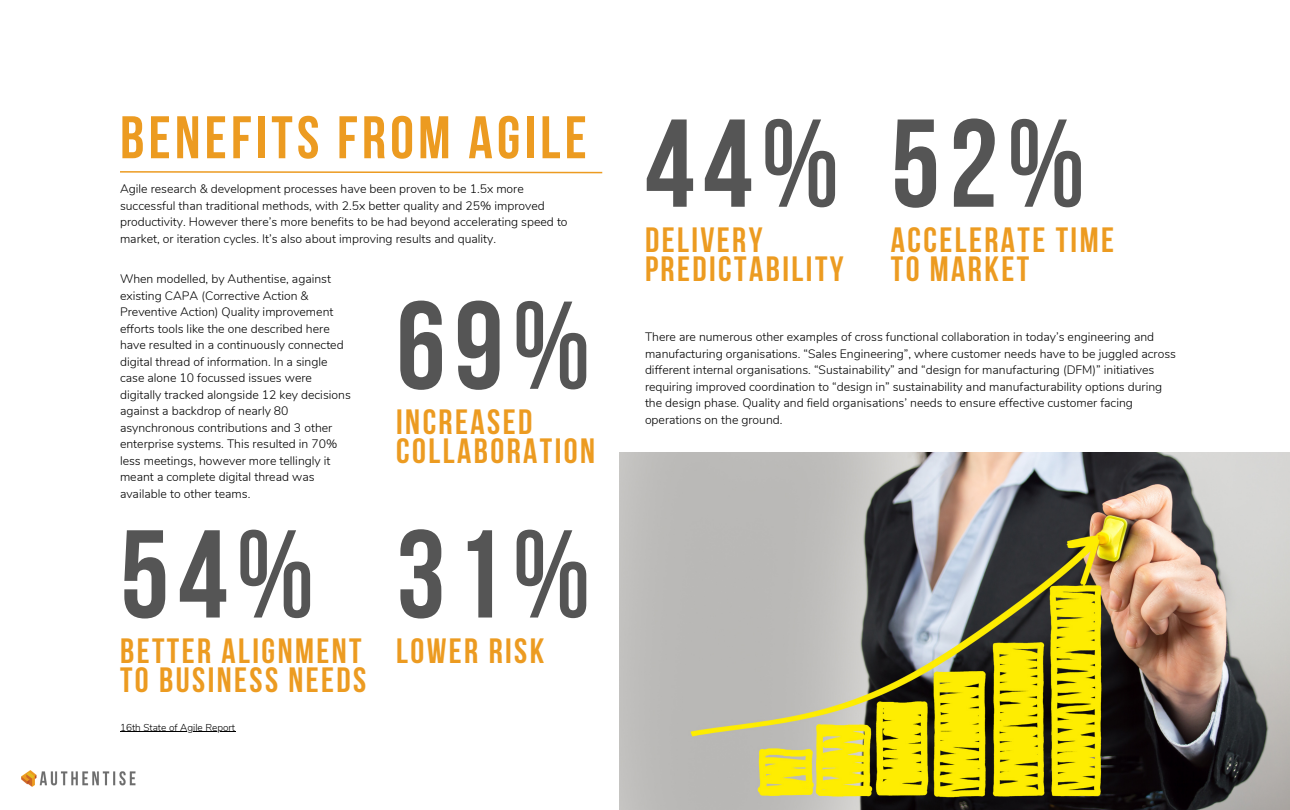
<style>
.page{position:relative;width:1290px;height:810px;background:#fff}
.page>*{position:absolute;margin:0;border:0;box-sizing:border-box;transform-origin:0 0}
.t1{font:700 124.6px "Bebas Neue";letter-spacing:.07em;color:#555}
.t2{font:700 60px "Bebas Neue";letter-spacing:.07em;color:#ec9b21}
.t3{font:700 35px "Bebas Neue";letter-spacing:.07em;color:#ec9b21}
.t4{font:300 12.2px/16.5px "Nunito";color:#000}
.t5{font:300 10px "Nunito";color:#000}
</style>
<div class="page">
<svg style="left:120px;top:171px;width:483px;height:3px"></svg>
<img style="left:21px;top:770px;width:115px;height:17px">
<img style="left:619px;top:452px;width:671px;height:358px">
<hr style="left:120px;top:731px;width:115px;height:1px;background:#000">
<p class="t2" style="left:120px;top:113px;width:468px">BENEFITS FROM AGILE</p>
<p class="t4" style="left:120px;top:181px;width:449px">Agile research &amp; development processes have been proven to be 1.5x more successful than traditional methods, with 2.5x better quality and 25% improved productivity. However there’s more benefits to be had beyond accelerating speed to market, or iteration cycles. It’s also about improving results and quality.</p>
<p class="t4" style="left:120px;top:271px;width:232px">When modelled, by Authentise, against existing CAPA (Corrective Action &amp; Preventive Action) Quality improvement efforts tools like the one described here have resulted in a continuously connected digital thread of information. In a single case alone 10 focussed issues were digitally tracked alongside 12 key decisions against a backdrop of nearly 80 asynchronous contributions and 3 other enterprise systems. This resulted in 70% less meetings, however more tellingly it meant a complete digital thread was available to other teams.</p>
<p class="t1" style="left:120px;top:524px;width:196px">54%</p>
<p class="t3" style="left:120px;top:636px;width:243px">BETTER ALIGNMENT</p>
<p class="t3" style="left:120px;top:666px;width:248px">TO BUSINESS NEEDS</p>
<p class="t5" style="left:120px;top:721px;width:117px">16th State of Agile Report</p>
<p class="t1" style="left:396px;top:295px;width:196px">69%</p>
<p class="t3" style="left:396px;top:408px;width:138px">INCREASED</p>
<p class="t3" style="left:396px;top:437px;width:201px">COLLABORATION</p>
<p class="t1" style="left:396px;top:524px;width:196px">31%</p>
<p class="t3" style="left:396px;top:636px;width:150px">LOWER RISK</p>
<p class="t1" style="left:645px;top:113px;width:442px">44% 52%</p>
<p class="t3" style="left:891px;top:225px;width:225px">ACCELERATE TIME</p>
<p class="t3" style="left:891px;top:255px;width:140px">TO MARKET</p>
<p class="t3" style="left:645px;top:225px;width:119px">DELIVERY</p>
<p class="t3" style="left:645px;top:255px;width:200px">PREDICTABILITY</p>
<p class="t4" style="left:645px;top:329px;width:533px">There are numerous other examples of cross functional collaboration in today’s engineering and manufacturing organisations. “Sales Engineering”, where customer needs have to be juggled across different internal organisations. “Sustainability” and “design for manufacturing (DFM)” initiatives requiring improved coordination to “design in” sustainability and manufacturability options during the design phase. Quality and field organisations’ needs to ensure effective customer facing operations on the ground.</p>
</div>
